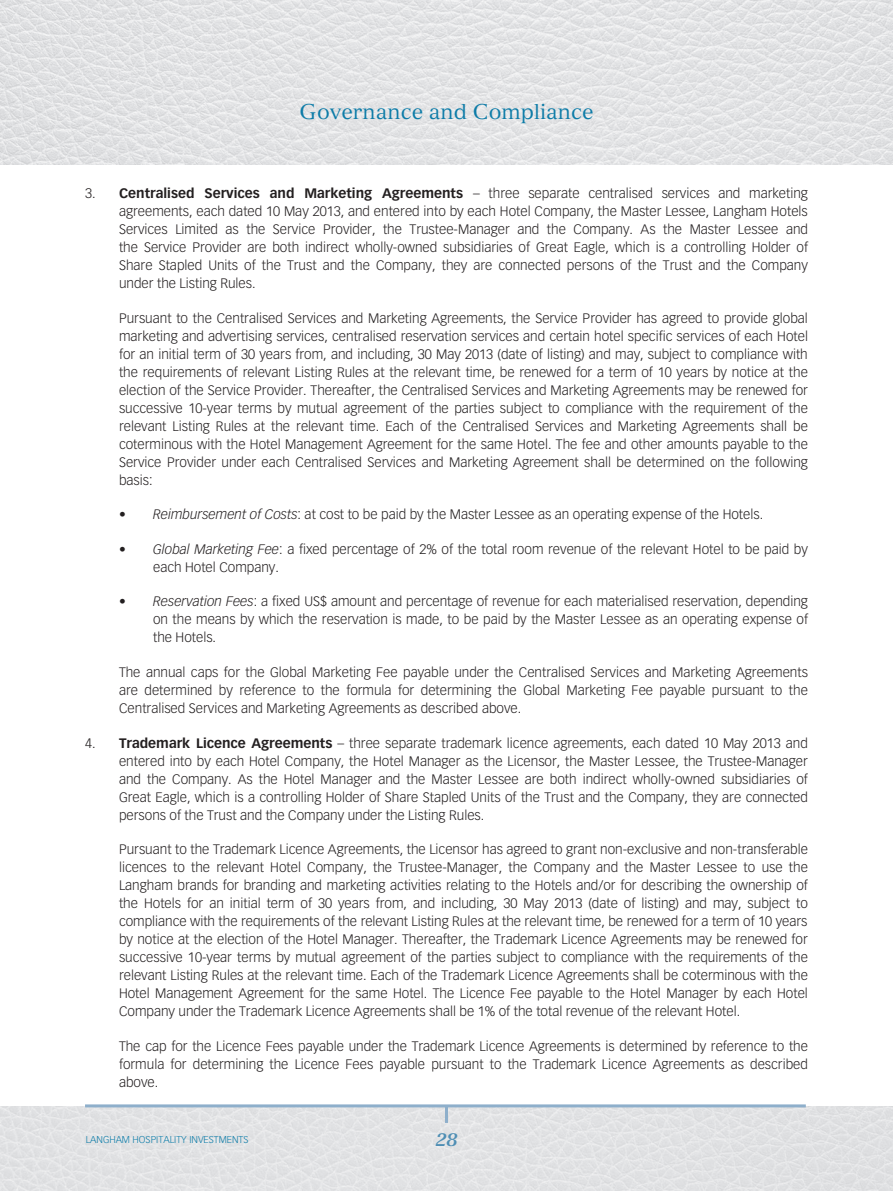
<style>
.page{position:relative;width:893px;height:1191px;background:#fff}
.page>*{position:absolute;margin:0;border:0;box-sizing:border-box;transform-origin:0 0}
.t1{font:21px "Versailles LT Std";color:#0d7ca8}
.t2{font:italic 700 18px "Versailles LT Std";color:#4e8eb4}
.t3{font:300 13.5px/18px "Vectora LT Std";color:#231f20;text-align:justify}
.t4{font:300 9.75px "Vectora LT Std";color:#0d7ca8}
.s1{font-weight:700}
.s2{font-style:italic}
</style>
<div class="page">
<img style="left:0;top:0;width:892px;height:1191px">
<div style="left:0;top:166px;width:892px;height:940px;background:#fff"></div>
<hr style="left:445px;top:1106px;width:3px;height:17px;background:#8eafcb">
<hr style="left:85px;top:1104px;width:721px;height:3px;background:#8eafcb">
<h1 class="t1" style="left:300px;top:99px;width:295px">Governance and Compliance</h1>
<p class="t3" style="left:119px;top:185px;width:690px;text-indent:-34px">3. <span class="s1">Centralised Services and Marketing Agreements</span> – three separate centralised services and marketing agreements, each dated 10 May 2013, and entered into by each Hotel Company, the Master Lessee, Langham Hotels Services Limited as the Service Provider, the Trustee-Manager and the Company. As the Master Lessee and the Service Provider are both indirect wholly-owned subsidiaries of Great Eagle, which is a controlling Holder of Share Stapled Units of the Trust and the Company, they are connected persons of the Trust and the Company under the Listing Rules.</p>
<p class="t3" style="left:119px;top:309px;width:690px">Pursuant to the Centralised Services and Marketing Agreements, the Service Provider has agreed to provide global marketing and advertising services, centralised reservation services and certain hotel specific services of each Hotel for an initial term of 30 years from, and including, 30 May 2013 (date of listing) and may, subject to compliance with the requirements of relevant Listing Rules at the relevant time, be renewed for a term of 10 years by notice at the election of the Service Provider. Thereafter, the Centralised Services and Marketing Agreements may be renewed for successive 10-year terms by mutual agreement of the parties subject to compliance with the requirement of the relevant Listing Rules at the relevant time. Each of the Centralised Services and Marketing Agreements shall be coterminous with the Hotel Management Agreement for the same Hotel. The fee and other amounts payable to the Service Provider under each Centralised Services and Marketing Agreement shall be determined on the following basis:</p>
<p class="t3" style="left:119px;top:506px;width:646px">• <span class="s2">Reimbursement of Costs</span>: at cost to be paid by the Master Lessee as an operating expense of the Hotels.</p>
<p class="t3" style="left:153px;top:540px;width:656px;text-indent:-34px">• <span class="s2">Global Marketing Fee</span>: a fixed percentage of 2% of the total room revenue of the relevant Hotel to be paid by each Hotel Company.</p>
<p class="t3" style="left:153px;top:593px;width:656px;text-indent:-34px">• <span class="s2">Reservation Fees</span>: a fixed US$ amount and percentage of revenue for each materialised reservation, depending on the means by which the reservation is made, to be paid by the Master Lessee as an operating expense of the Hotels.</p>
<p class="t3" style="left:119px;top:663px;width:690px">The annual caps for the Global Marketing Fee payable under the Centralised Services and Marketing Agreements are determined by reference to the formula for determining the Global Marketing Fee payable pursuant to the Centralised Services and Marketing Agreements as described above.</p>
<p class="t3" style="left:119px;top:734px;width:690px;text-indent:-34px">4. <span class="s1">Trademark Licence Agreements</span> – three separate trademark licence agreements, each dated 10 May 2013 and entered into by each Hotel Company, the Hotel Manager as the Licensor, the Master Lessee, the Trustee-Manager and the Company. As the Hotel Manager and the Master Lessee are both indirect wholly-owned subsidiaries of Great Eagle, which is a controlling Holder of Share Stapled Units of the Trust and the Company, they are connected persons of the Trust and the Company under the Listing Rules.</p>
<p class="t3" style="left:119px;top:840px;width:690px">Pursuant to the Trademark Licence Agreements, the Licensor has agreed to grant non-exclusive and non-transferable licences to the relevant Hotel Company, the Trustee-Manager, the Company and the Master Lessee to use the Langham brands for branding and marketing activities relating to the Hotels and/or for describing the ownership of the Hotels for an initial term of 30 years from, and including, 30 May 2013 (date of listing) and may, subject to compliance with the requirements of the relevant Listing Rules at the relevant time, be renewed for a term of 10 years by notice at the election of the Hotel Manager. Thereafter, the Trademark Licence Agreements may be renewed for successive 10-year terms by mutual agreement of the parties subject to compliance with the requirements of the relevant Listing Rules at the relevant time. Each of the Trademark Licence Agreements shall be coterminous with the Hotel Management Agreement for the same Hotel. The Licence Fee payable to the Hotel Manager by each Hotel Company under the Trademark Licence Agreements shall be 1% of the total revenue of the relevant Hotel.</p>
<p class="t3" style="left:119px;top:1037px;width:690px">The cap for the Licence Fees payable under the Trademark Licence Agreements is determined by reference to the formula for determining the Licence Fees payable pursuant to the Trademark Licence Agreements as described above.</p>
<p class="t4" style="left:86px;top:1134px;width:164px">LANGHAM HOSPITALITY INVESTMENTS</p>
<h2 class="t2" style="left:436px;top:1129px;width:23px">28</h2>
</div>
